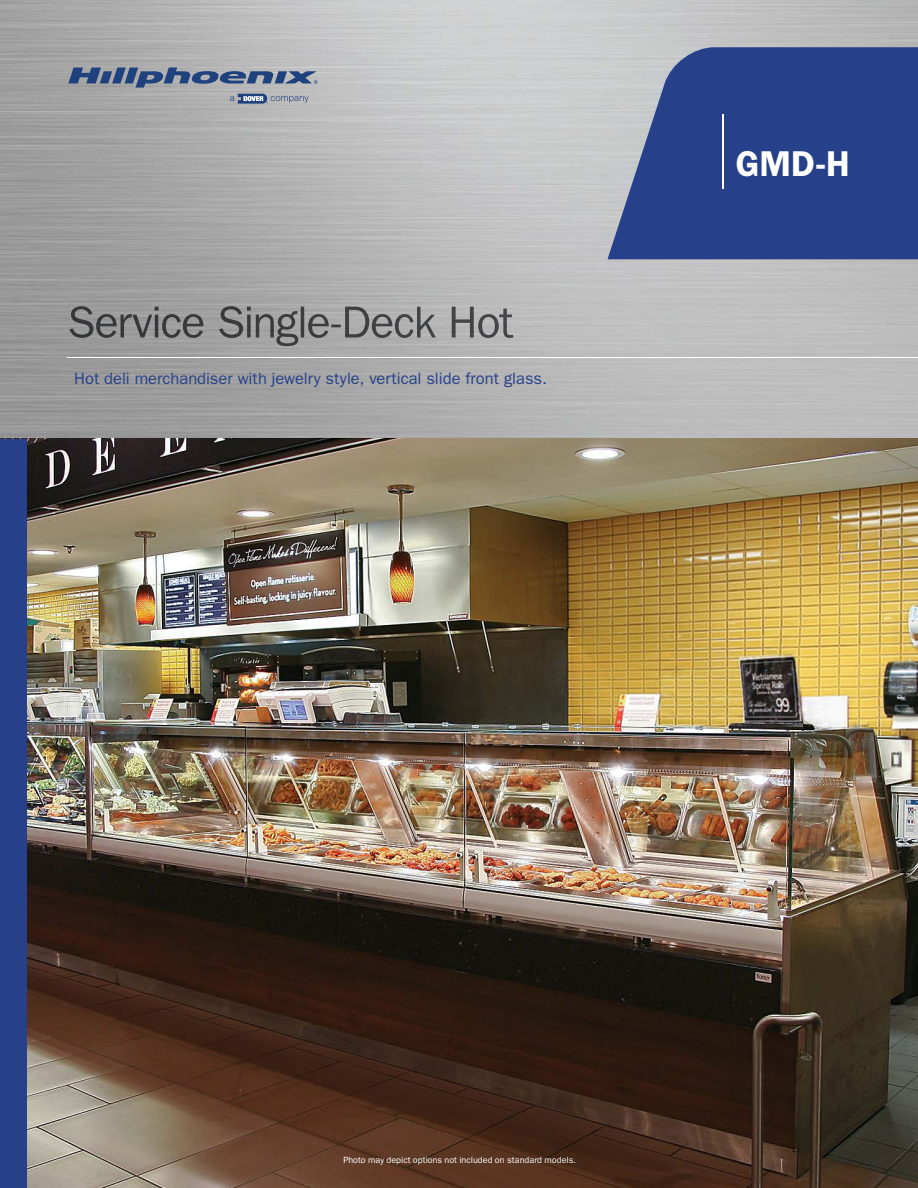
<style>
.page{position:relative;width:918px;height:1188px;background:#fff}
.page>*{position:absolute;margin:0;border:0;box-sizing:border-box;transform-origin:0 0}
.t1{font:600 36px "Franklin Gothic";color:#fff}
.t2{font:16.5px "Franklin Gothic";color:#26418a}
.t3{font:9px "Franklin Gothic";letter-spacing:.005em;color:#fff}
</style>
<div class="page">
<img style="left:0;top:0;width:918px;height:439px">
<img style="left:27px;top:439px;width:891px;height:749px">
<svg style="left:608px;top:47px;width:310px;height:212px;background:#395191"></svg>
<img style="left:69px;top:306px;width:444px;height:40px">
<hr style="left:68px;top:357px;width:850px;height:1px;background:#fff">
<hr style="left:722px;top:115px;width:2px;height:74px;background:#fff">
<div style="left:0;top:439px;width:27px;height:749px;background:#26418a"></div>
<svg style="left:68px;top:68px;width:250px;height:20px;background:#70809b"></svg>
<svg style="left:230px;top:94px;width:79px;height:10px"></svg>
<p class="t2" style="left:74px;top:369px;width:474px">Hot deli merchandiser with jewelry style, vertical slide front glass.</p>
<h1 class="t1" style="left:736px;top:142px;width:116px">GMD-H</h1>
<p class="t3" style="left:343px;top:1155px;width:234px">Photo may depict options not included on standard models.</p>
</div>
